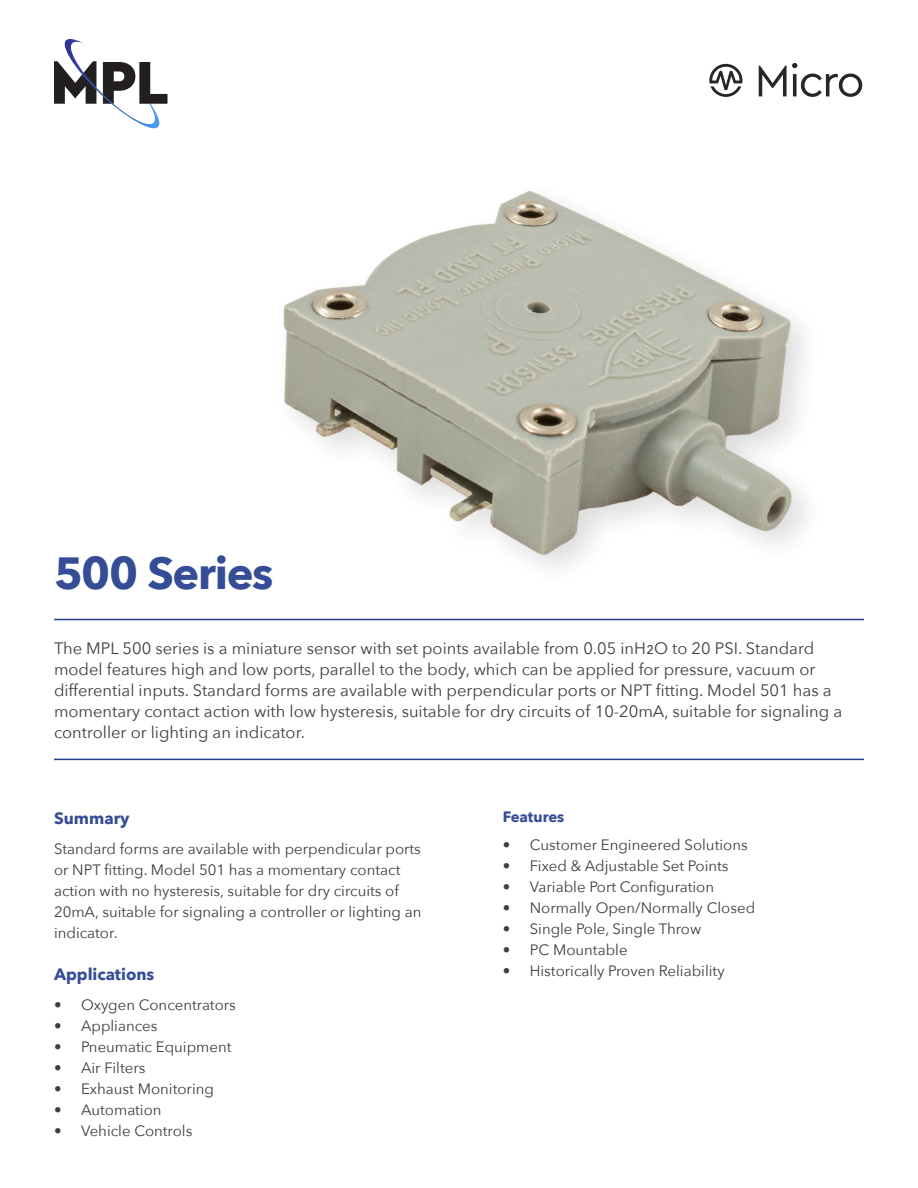
<style>
.page{position:relative;width:918px;height:1188px;background:#fff}
.page>*{position:absolute;margin:0;border:0;box-sizing:border-box;transform-origin:0 0}
.t1{font:700 45px "Avenir Next";letter-spacing:-.03em;color:#354d96}
.t2{font:16.5px/21px "Avenir Next";color:#3e3e3f}
.t3{font:700 16.5px "Avenir Next";color:#354d96}
.t4{font:15px/21px "Avenir Next";color:#3e3e3f}
.t5{font:700 15px "Avenir Next";letter-spacing:-.005em;color:#354d96}
</style>
<div class="page">
<img style="left:283px;top:63px;width:580px;height:505px">
<svg style="left:54px;top:39px;width:114px;height:90px"></svg>
<hr style="left:54px;top:759px;width:810px;height:1px;background:#253f8e">
<hr style="left:54px;top:619px;width:810px;height:1px;background:#253f8e">
<svg style="left:759px;top:63px;width:103px;height:34px"></svg>
<svg style="left:709px;top:64px;width:33px;height:33px"></svg>
<p class="t1" style="left:54px;top:534px;width:221px">500 Series</p>
<p class="t2" style="left:54px;top:637px;width:790px">The MPL 500 series is a miniature sensor with set points available from 0.05 inH2O to 20 PSI. Standard model features high and low ports, parallel to the body, which can be applied for pressure, vacuum or differential inputs. Standard forms are available with perpendicular ports or NPT fitting. Model 501 has a momentary contact action with low hysteresis, suitable for dry circuits of 10-20mA, suitable for signaling a controller or lighting an indicator.</p>
<p class="t3" style="left:54px;top:804px;width:77px">Summary</p>
<p class="t4" style="left:54px;top:837px;width:369px">Standard forms are available with perpendicular ports or NPT fitting. Model 501 has a momentary contact action with no hysteresis, suitable for dry circuits of 20mA, suitable for signaling a controller or lighting an indicator.</p>
<p class="t3" style="left:54px;top:960px;width:102px">Applications</p>
<p class="t4" style="left:54px;top:993px;width:183px">• Oxygen Concentrators</p>
<p class="t4" style="left:54px;top:1014px;width:105px">• Appliances</p>
<p class="t4" style="left:54px;top:1035px;width:179px">• Pneumatic Equipment</p>
<p class="t4" style="left:54px;top:1056px;width:93px">• Air Filters</p>
<p class="t4" style="left:54px;top:1077px;width:161px">• Exhaust Monitoring</p>
<p class="t4" style="left:54px;top:1098px;width:109px">• Automation</p>
<p class="t4" style="left:54px;top:1119px;width:140px">• Vehicle Controls</p>
<p class="t5" style="left:503px;top:804px;width:63px">Features</p>
<p class="t4" style="left:503px;top:834px;width:246px">• Customer Engineered Solutions</p>
<p class="t4" style="left:503px;top:855px;width:227px">• Fixed &amp; Adjustable Set Points</p>
<p class="t4" style="left:503px;top:876px;width:213px">• Variable Port Configuration</p>
<p class="t4" style="left:503px;top:897px;width:254px">• Normally Open/Normally Closed</p>
<p class="t4" style="left:503px;top:918px;width:200px">• Single Pole, Single Throw</p>
<p class="t4" style="left:503px;top:939px;width:126px">• PC Mountable</p>
<p class="t4" style="left:503px;top:960px;width:223px">• Historically Proven Reliability</p>
</div>
